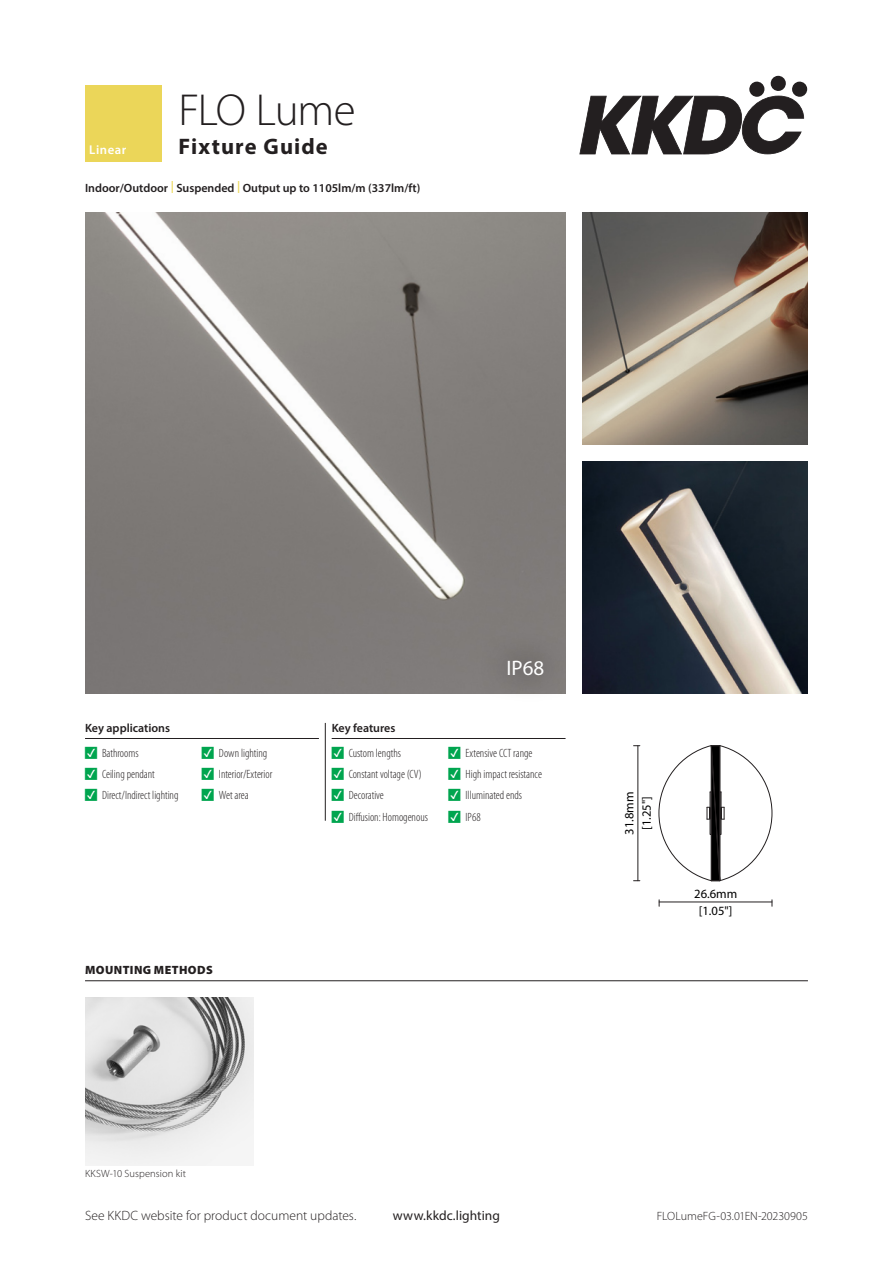
<style>
.page{position:relative;width:893px;height:1263px;background:#fff}
.page>*{position:absolute;margin:0;border:0;box-sizing:border-box;transform-origin:0 0}
.t1{font:300 45px "Myriad Pro";letter-spacing:-.03em;color:#231f20}
.t2{font:700 22.5px "Myriad Pro";letter-spacing:.05em;color:#231f20}
.t3{font:21px "Myriad Pro";color:#fff}
.t4{font:300 13.5px "Myriad Pro";color:#231f20}
.t5{font:13.5px "Myriad Pro";letter-spacing:.005em;color:#231f20}
.t6{font:600 12.75px "Myriad Pro";letter-spacing:.04em;color:#fff}
.t7{font:12.6px/17.2px "Myriad Pro";color:#000;text-align:center}
.t8{font:300 condensed 12px "Myriad Pro";color:#231f20}
.summary_points_Linea{font:600 12px "Myriad Pro";color:#231f20}
.t9{font:300 12px "Myriad Pro";letter-spacing:-.005em;color:#231f20}
.Key_headings{font:600 12px "Myriad Pro";color:#231f20}
.mounting_methods_hea{font:900 12px "Myriad Pro";letter-spacing:.035em;color:#231f20}
.mounting_methods_tex{font:300 10.5px "Myriad Pro";letter-spacing:.01em;color:#231f20}
.s1{color:#ebd858}
.s2{color:#00a54f}
</style>
<div class="page">
<svg style="left:579px;top:96px;width:225px;height:58px"></svg>
<svg style="left:749px;top:81px;width:16px;height:16px"></svg>
<div style="left:770px;top:76px;width:16px;height:15px;background:#231f20;border-radius:50%"></div>
<div style="left:792px;top:81px;width:15px;height:16px;background:#231f20;border-radius:50%"></div>
<div style="left:85px;top:85px;width:77px;height:77px;background:#ebd659"></div>
<img style="left:85px;top:213px;width:481px;height:480px">
<img style="left:583px;top:213px;width:225px;height:231px">
<div style="left:481px;top:633px;width:85px;height:61px;background:#7e7a78"></div>
<img style="left:583px;top:461px;width:225px;height:232px">
<svg style="left:658px;top:745px;width:114px;height:136px"></svg>
<hr style="left:638px;top:746px;width:1px;height:135px;background:#231f20">
<hr style="left:659px;top:902px;width:113px;height:1px;background:#231f20">
<hr style="left:85px;top:980px;width:723px;height:1px;background:#231f20">
<img style="left:85px;top:997px;width:168px;height:168px">
<hr style="left:325px;top:723px;width:1px;height:98px;background:#231f20">
<hr style="left:85px;top:738px;width:234px;height:1px;background:#231f20">
<hr style="left:332px;top:738px;width:234px;height:1px;background:#231f20">
<h1 class="t1" style="left:179px;top:83px;width:179px">FLO Lume</h1>
<p class="t6" style="left:89px;top:142px;width:38px">Linear</p>
<h2 class="t2" style="left:179px;top:132px;width:151px">Fixture Guide</h2>
<p class="summary_points_Linea" style="left:85px;top:180px;width:337px">Indoor/Outdoor <span class="s1">|</span> Suspended <span class="s1">|</span> Output up to 1105lm/m (337lm/ft)</p>
<p class="Key_headings" style="left:85px;top:720px;width:87px">Key applications</p>
<p class="t8" style="left:85px;top:746px;width:55px"><span class="s2">•</span> Bathrooms</p>
<p class="t8" style="left:85px;top:768px;width:71px"><span class="s2">•</span> Ceiling pendant</p>
<p class="t8" style="left:85px;top:789px;width:95px"><span class="s2">•</span> Direct/Indirect lighting</p>
<p class="t8" style="left:202px;top:746px;width:67px"><span class="s2">•</span> Down lighting</p>
<p class="t8" style="left:202px;top:768px;width:72px"><span class="s2">•</span> Interior/Exterior</p>
<p class="t8" style="left:202px;top:789px;width:48px"><span class="s2">•</span> Wet area</p>
<p class="mounting_methods_hea" style="left:85px;top:962px;width:129px">MOUNTING METHODS</p>
<p class="Key_headings" style="left:332px;top:720px;width:65px">Key features</p>
<p class="t8" style="left:332px;top:746px;width:71px"><span class="s2">•</span> Custom lengths</p>
<p class="t8" style="left:332px;top:768px;width:92px"><span class="s2">•</span> Constant voltage (CV)</p>
<p class="t8" style="left:332px;top:789px;width:54px"><span class="s2">•</span> Decorative</p>
<p class="t8" style="left:332px;top:810px;width:98px"><span class="s2">•</span> Diffusion: Homogenous</p>
<p class="t3" style="left:507px;top:655px;width:39px">IP68</p>
<p class="t8" style="left:449px;top:746px;width:85px"><span class="s2">•</span> Extensive CCT range</p>
<p class="t8" style="left:449px;top:768px;width:95px"><span class="s2">•</span> High impact resistance</p>
<p class="t8" style="left:449px;top:789px;width:75px"><span class="s2">•</span> Illuminated ends</p>
<p class="t8" style="left:449px;top:810px;width:34px"><span class="s2">•</span> IP68</p>
<p class="mounting_methods_tex" style="left:85px;top:1167px;width:103px">KKSW-10 Suspension kit</p>
<p class="t7" style="left:620px;top:835px;width:45px;rotate:-90deg">31.8mm [1.25"]</p>
<p class="t7" style="left:694px;top:884px;width:45px">26.6mm [1.05"]</p>
<p class="t4" style="left:85px;top:1208px;width:273px">See KKDC website for product document updates.</p>
<p class="t5" style="left:393px;top:1207px;width:109px">www.kkdc.lighting</p>
<p class="t9" style="left:657px;top:1209px;width:153px">FLOLumeFG-03.01EN-20230905</p>
</div>
